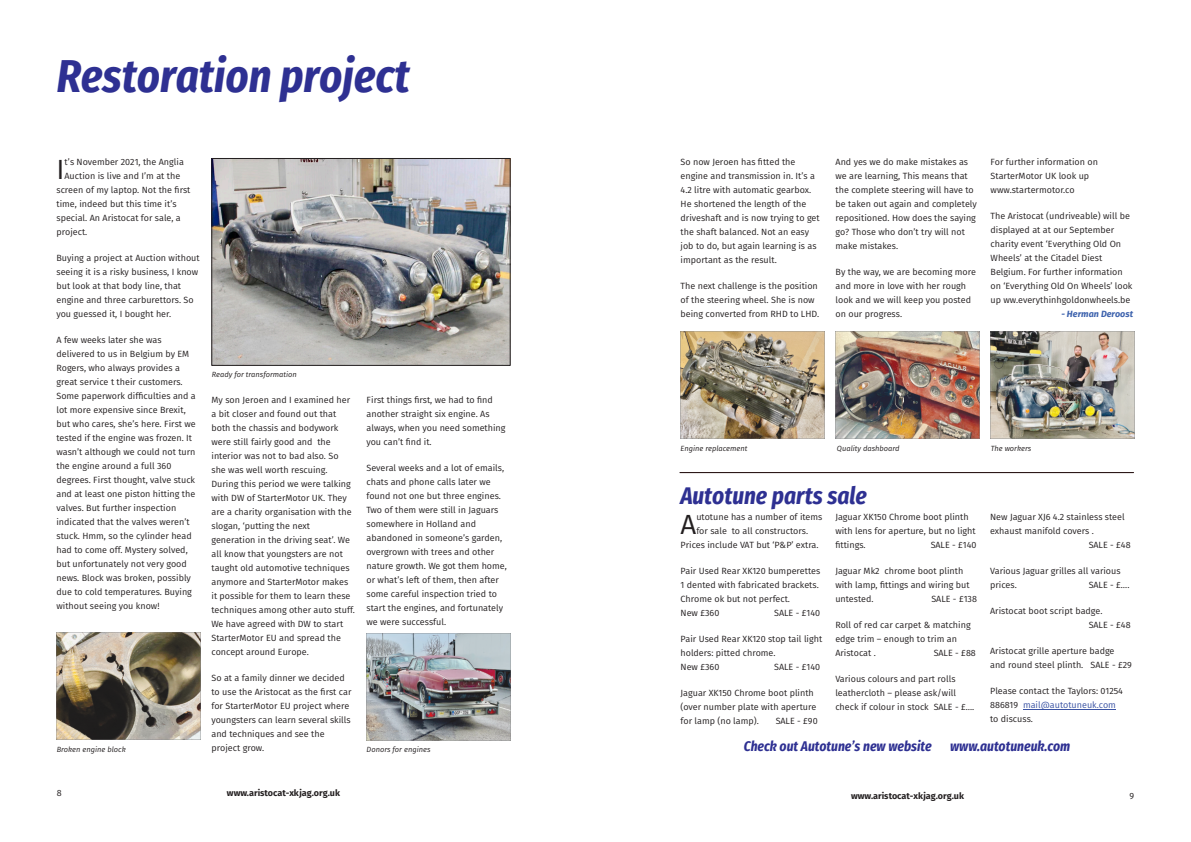
<style>
.page{position:relative;width:1191px;height:842px;background:#fff}
.page>*{position:absolute;margin:0;border:0;box-sizing:border-box;transform-origin:0 0}
.t1{font:italic 700 46px "Fira Sans Condensed";color:#2e3092}
.t2{font:27.7px "Fira Sans";color:#231f20}
.t3{font:italic 700 24px "Fira Sans Condensed";color:#2e3092}
.t4{font:italic 700 14px "Fira Sans Condensed";color:#2e3092}
.t5{font:9px/14px "Fira Sans";color:#231f20}
.t6{font:700 9px "Fira Sans";color:#231f20}
.t7{font:italic 700 9px "Fira Sans";color:#3d62ad}
.t8{font:italic 7.5px "Fira Sans";color:#231f20}
.s1{color:#3a53a3}
</style>
<div class="page">
<img style="left:680px;top:332px;width:144px;height:106px">
<img style="left:990px;top:332px;width:144px;height:106px">
<img style="left:56px;top:632px;width:144px;height:108px">
<img style="left:835px;top:332px;width:144px;height:106px">
<img style="left:366px;top:634px;width:144px;height:106px">
<img style="left:214px;top:160px;width:294px;height:203px">
<div style="left:212px;top:158px;width:298px;height:207px;border:1px solid #231f20"></div>
<hr style="left:1023px;top:709px;width:93px;height:1px;background:#3a53a3">
<hr style="left:680px;top:472px;width:453px;height:1px;background:#170000">
<h1 class="t1" style="left:57px;top:49px;width:355px">Restoration project</h1>
<h2 class="t2" style="left:56px;top:153px;width:10px">I</h2>
<p class="t5" style="left:65px;top:155px;width:121px">t’s November 2021, the Anglia</p>
<p class="t5" style="left:65px;top:169px;width:117px">Auction is live and I’m at the</p>
<p class="t5" style="left:56px;top:183px;width:135px">screen of my laptop. Not the first</p>
<p class="t5" style="left:56px;top:197px;width:122px">time, indeed but this time it’s</p>
<p class="t5" style="left:56px;top:211px;width:126px">special. An Aristocat for sale, a</p>
<p class="t5" style="left:56px;top:225px;width:32px">project.</p>
<p class="t5" style="left:56px;top:251px;width:145px">Buying a project at Auction without seeing it is a risky business, I know but look at that body line, that engine and three carburettors. So you guessed it, I bought her.</p>
<p class="t5" style="left:56px;top:333px;width:141px">A few weeks later she was delivered to us in Belgium by EM<br>Rogers, who always provides a great service t their customers.<br>Some paperwork difficulties and a lot more expensive since Brexit, but who cares, she’s here. First we tested if the engine was frozen. It wasn’t although we could not turn the engine around a full 360 degrees. First thought, valve stuck and at least one piston hitting the valves. But further inspection indicated that the valves weren’t stuck. Hmm, so the cylinder head had to come off. Mystery solved, but unfortunately not very good news. Block was broken, possibly due to cold temperatures. Buying without seeing you know!</p>
<p class="t8" style="left:57px;top:745px;width:70px">Broken engine block</p>
<p class="t8" style="left:212px;top:370px;width:87px">Ready for transformation</p>
<p class="t5" style="left:211px;top:393px;width:145px">My son Jeroen and I examined her a bit closer and found out that both the chassis and bodywork were still fairly good and the interior was not to bad also. So she was well worth rescuing.<br>During this period we were talking with DW of StarterMotor UK. They are a charity organisation with the slogan, ‘putting the next generation in the driving seat’. We all know that youngsters are not taught old automotive techniques anymore and StarterMotor makes it possible for them to learn these techniques among other auto stuff.<br>We have agreed with DW to start<br>StarterMotor EU and spread the concept around Europe.</p>
<p class="t5" style="left:211px;top:671px;width:141px">So at a family dinner we decided to use the Aristocat as the first car for StarterMotor EU project where youngsters can learn several skills and techniques and see the project grow.</p>
<p class="t5" style="left:366px;top:393px;width:140px">First things first, we had to find another straight six engine. As always, when you need something you can’t find it.</p>
<p class="t5" style="left:366px;top:461px;width:142px">Several weeks and a lot of emails, chats and phone calls later we found not one but three engines.<br>Two of them were still in Jaguars somewhere in Holland and abandoned in someone’s garden, overgrown with trees and other nature growth. We got them home, or what’s left of them, then after some careful inspection tried to start the engines, and fortunately we were successful.</p>
<p class="t8" style="left:366px;top:745px;width:65px">Donors for engines</p>
<p class="t5" style="left:680px;top:155px;width:141px">So now Jeroen has fitted the engine and transmission in. It’s a<br>4.2 litre with automatic gearbox.<br>He shortened the length of the driveshaft and is now trying to get the shaft balanced. Not an easy job to do, but again learning is as important as the result.</p>
<p class="t5" style="left:680px;top:279px;width:140px">The next challenge is the position of the steering wheel. She is now being converted from RHD to LHD.</p>
<p class="t5" style="left:835px;top:155px;width:143px">And yes we do make mistakes as we are learning, This means that the complete steering will have to be taken out again and completely repositioned. How does the saying go? Those who don’t try will not make mistakes.</p>
<p class="t5" style="left:835px;top:265px;width:142px">By the way, we are becoming more and more in love with her rough look and we will keep you posted on our progress.</p>
<p class="t5" style="left:990px;top:155px;width:109px">For further information on<br>StarterMotor UK look up www.startermotor.co</p>
<p class="t5" style="left:990px;top:209px;width:143px">The Aristocat (undriveable) will be displayed at at our September charity event ‘Everything Old On Wheels’ at the Citadel Diest Belgium. For further information on ‘Everything Old On Wheels’ look up ww.everythinhgoldonwheels.be</p>
<p class="t7" style="left:1061px;top:309px;width:73px">- Herman Deroost</p>
<p class="t8" style="left:680px;top:444px;width:68px">Engine replacement</p>
<p class="t8" style="left:837px;top:444px;width:64px">Quality dashboard</p>
<p class="t8" style="left:990px;top:444px;width:42px">The workers</p>
<h3 class="t3" style="left:680px;top:481px;width:188px">Autotune parts sale</h3>
<h2 class="t2" style="left:680px;top:508px;width:17px">A</h2>
<p class="t5" style="left:696px;top:510px;width:128px">utotune has a number of items</p>
<p class="t5" style="left:696px;top:524px;width:113px">for sale to all constructors.</p>
<p class="t5" style="left:680px;top:538px;width:139px">Prices include VAT but ‘P&amp;P’ extra.</p>
<p class="t5" style="left:680px;top:564px;width:141px">Pair Used Rear XK120 bumperettes<br>1 dented with fabricated brackets.<br>Chrome ok but not perfect.<br>New £360</p>
<p class="t5" style="left:774px;top:606px;width:47px">SALE - £140</p>
<p class="t5" style="left:680px;top:632px;width:143px">Pair Used Rear XK120 stop tail light holders: pitted chrome.<br>New £360</p>
<p class="t5" style="left:774px;top:660px;width:47px">SALE - £140</p>
<p class="t5" style="left:680px;top:686px;width:137px">Jaguar XK150 Chrome boot plinth (over number plate with aperture for lamp (no lamp).</p>
<p class="t5" style="left:775px;top:714px;width:43px">SALE - £90</p>
<p class="t5" style="left:835px;top:510px;width:142px">Jaguar XK150 Chrome boot plinth with lens for aperture, but no light fittings.</p>
<p class="t5" style="left:930px;top:538px;width:47px">SALE - £140</p>
<p class="t5" style="left:835px;top:564px;width:136px">Jaguar Mk2 chrome boot plinth with lamp, fittings and wiring but untested.</p>
<p class="t5" style="left:931px;top:592px;width:47px">SALE - £138</p>
<p class="t5" style="left:835px;top:618px;width:137px">Roll of red car carpet &amp; matching edge trim – enough to trim an<br>Aristocat .</p>
<p class="t5" style="left:933px;top:646px;width:44px">SALE - £88</p>
<p class="t5" style="left:835px;top:672px;width:140px">Various colours and part rolls leathercloth – please ask/will check if colour in stock SALE - £….</p>
<p class="t5" style="left:990px;top:510px;width:136px">New Jaguar XJ6 4.2 stainless steel</p>
<p class="t5" style="left:990px;top:524px;width:105px">exhaust manifold covers .</p>
<p class="t5" style="left:1088px;top:538px;width:43px">SALE - £48</p>
<p class="t5" style="left:990px;top:564px;width:132px">Various Jaguar grilles all various prices.</p>
<p class="t5" style="left:1088px;top:578px;width:42px">SALE - £….</p>
<p class="t5" style="left:1088px;top:604px;width:43px;text-indent:-99px">Aristocat boot script badge.<br>SALE - £48</p>
<p class="t5" style="left:990px;top:644px;width:143px">Aristocat grille aperture badge and round steel plinth. SALE - £29</p>
<p class="t5" style="left:990px;top:684px;width:134px">Please contact the Taylors: 01254<br>886819 <span class="s1">mail@autotuneuk.com </span>to discuss.</p>
<h3 class="t4" style="left:743px;top:738px;width:189px">Check out Autotune’s new website</h3>
<h3 class="t4" style="left:950px;top:738px;width:122px">www.autotuneuk.com</h3>
<p class="t5" style="left:57px;top:786px;width:6px">8</p>
<p class="t6" style="left:227px;top:787px;width:114px">www.aristocat-xkjag.org.uk</p>
<p class="t5" style="left:1129px;top:789px;width:6px">9</p>
<p class="t6" style="left:851px;top:791px;width:114px">www.aristocat-xkjag.org.uk</p>
</div>
